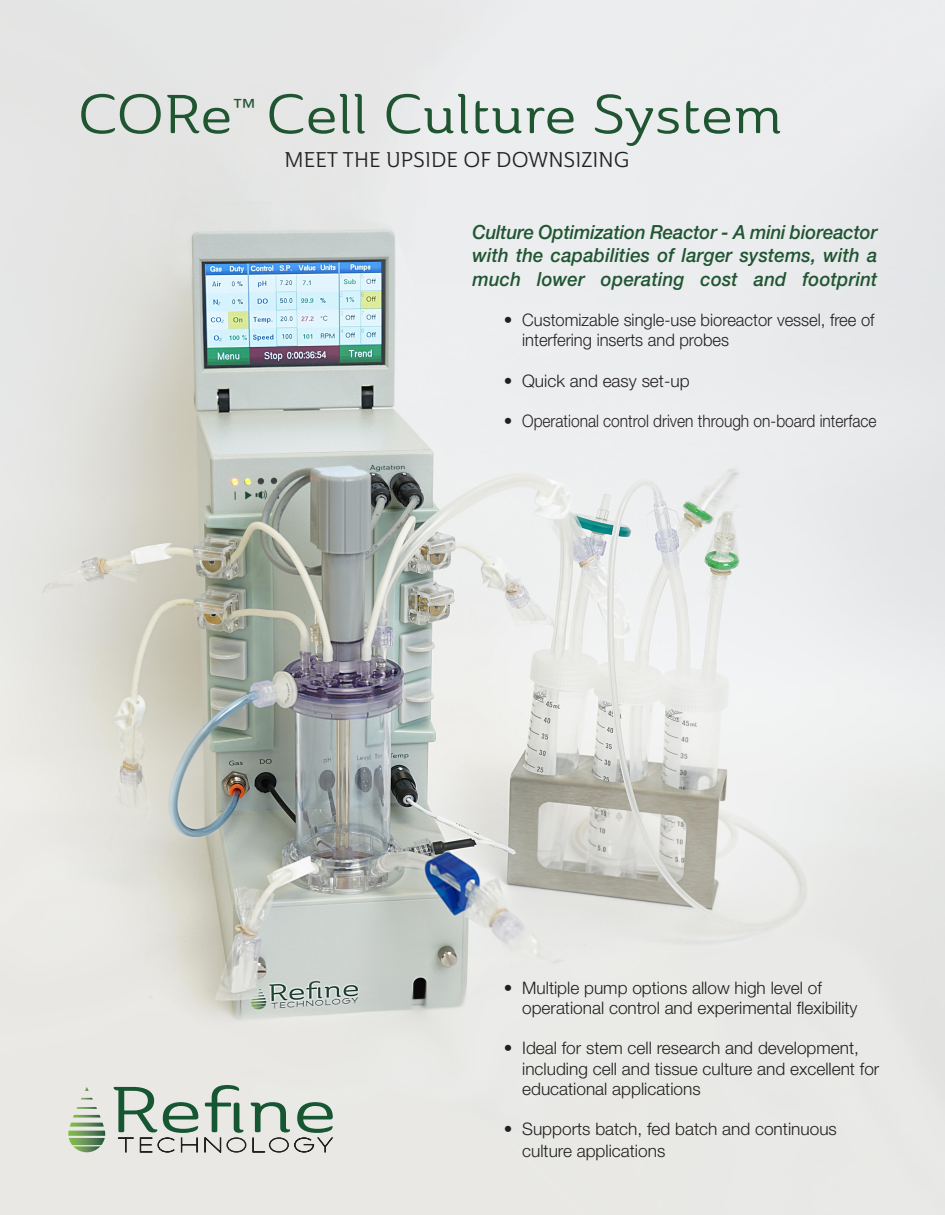
<style>
.page{position:relative;width:945px;height:1215px;background:#fff}
.page>*{position:absolute;margin:0;border:0;box-sizing:border-box;transform-origin:0 0}
.t1{font:54px "Ainslie Nor Reg";color:#205532;scale:1.1 1}
.t2{font:21px "Ainslie Nor Reg";color:#231f20}
.t3{font:21px "Helvetica Neue";color:#205532;scale:1.1 1}
.t4{font:19.5px/23.4px "Skia";letter-spacing:.01em;color:#205532;text-align:justify;scale:.95 1}
.t5{font:300 17.25px/20.7px "Helvetica Neue LT Std";color:#231f20}
</style>
<div class="page">
<img style="left:0;top:0;width:945px;height:1215px">
<svg style="left:114px;top:1087px;width:84px;height:66px;background:#b1beb3"></svg>
<svg style="left:204px;top:1085px;width:130px;height:68px;background:#bbc5bc"></svg>
<svg style="left:76px;top:1107px;width:21px;height:2px"></svg>
<svg style="left:85px;top:1087px;width:4px;height:4px"></svg>
<svg style="left:68px;top:1115px;width:37px;height:37px"></svg>
<svg style="left:81px;top:1098px;width:12px;height:2px"></svg>
<h1 class="t1" style="left:78px;top:81px;width:142px">CORe</h1>
<p class="t3" style="left:233px;top:94px;width:22px">™</p>
<h1 class="t1" style="left:266px;top:81px;width:470px">Cell Culture System</h1>
<p class="t2" style="left:285px;top:146px;width:346px">MEET THE UPSIDE OF DOWNSIZING</p>
<p class="t4" style="left:473px;top:222px;width:428px">Culture Optimization Reactor - A mini bioreactor with the capabilities of larger systems, with a much lower operating cost and footprint</p>
<p class="t5" style="left:522px;top:311px;width:354px;text-indent:-18px">• Customizable single-use bioreactor vessel, free of interfering inserts and probes</p>
<p class="t5" style="left:504px;top:373px;width:187px">• Quick and easy set-up</p>
<p class="t5" style="left:504px;top:412px;width:374px">• Operational control driven through on-board interface</p>
<p class="t5" style="left:522px;top:979px;width:337px;text-indent:-18px">• Multiple pump options allow high level of operational control and experimental flexibility</p>
<p class="t5" style="left:522px;top:1039px;width:359px;text-indent:-18px">• Ideal for stem cell research and development, including cell and tissue culture and excellent for educational applications</p>
<p class="t5" style="left:522px;top:1120px;width:316px;line-height:21.9px;text-indent:-18px">• Supports batch, fed batch and continuous culture applications</p>
</div>
